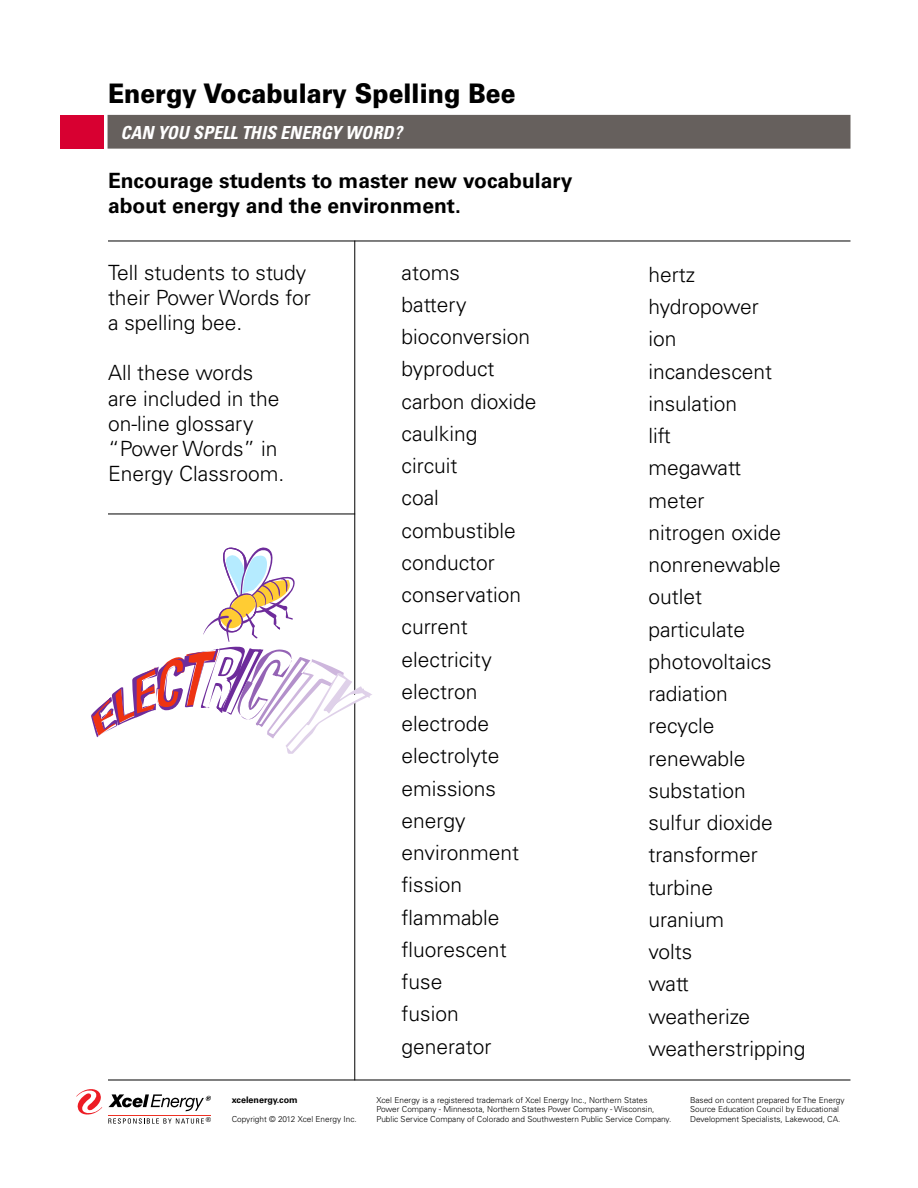
<style>
.page{position:relative;width:918px;height:1188px;background:#fff}
.page>*{position:absolute;margin:0;border:0;box-sizing:border-box;transform-origin:0 0}
.t1{font:900 27px "Univers";color:#000;scale:.9 1}
.t2{font:300 21px/32.2px "Univers";color:#000}
.t3{font:700 21px/25.2px "Univers";color:#000}
.t4{font:italic 700 condensed 18px "Univers";letter-spacing:.005em;color:#fff}
.t5{font:700 9px "Univers";color:#000}
.t6{font:300 8.25px/9.9px "Univers";color:#000}
.t7{font:condensed 6.75px "Univers";color:#000}
</style>
<div class="page">
<svg style="left:76px;top:1089px;width:26px;height:26px"></svg>
<svg style="left:108px;top:1094px;width:103px;height:17px"></svg>
<hr style="left:108px;top:1115px;width:103px;height:1px;background:#ee3124">
<svg style="left:108px;top:1118px;width:96px;height:6px"></svg>
<div style="left:108px;top:115px;width:742px;height:34px;background:#66605d"></div>
<div style="left:61px;top:115px;width:43px;height:34px;background:#d80031"></div>
<hr style="left:108px;top:241px;width:742px;height:1px;background:#000">
<hr style="left:108px;top:514px;width:247px;height:1px;background:#000">
<hr style="left:354px;top:241px;width:1px;height:839px;background:#000">
<hr style="left:108px;top:1080px;width:742px;height:1px;background:#000">
<svg style="left:91px;top:544px;width:281px;height:210px"></svg>
<p class="t1" style="left:108px;top:76px;width:454px">Energy Vocabulary Spelling Bee</p>
<p class="t4" style="left:121px;top:122px;width:283px">CAN YOU SPELL THIS ENERGY WORD?</p>
<p class="t3" style="left:108px;top:168px;width:466px">Encourage students to master new vocabulary about energy and the environment.</p>
<p class="t2" style="left:108px;top:259px;width:204px;line-height:25.2px">Tell students to study their Power Words for a spelling bee.</p>
<p class="t2" style="left:108px;top:360px;width:178px;line-height:25.2px">All these words are included in the on-line glossary “Power Words” in<br>Energy Classroom.</p>
<p class="t2" style="left:402px;top:256px;width:136px">atoms<br>battery bioconversion byproduct carbon dioxide caulking circuit<br>coal combustible conductor conservation current electricity electron electrode electrolyte emissions energy environment fission flammable fluorescent fuse<br>fusion generator</p>
<p class="t2" style="left:648px;top:258px;width:159px">hertz hydropower<br>ion<br>incandescent insulation<br>lift<br>megawatt<br>meter<br>nitrogen oxide nonrenewable outlet<br>particulate photovoltaics radiation<br>recycle renewable substation<br>sulfur dioxide transformer turbine<br>uranium<br>volts<br>watt<br>weatherize weatherstripping</p>
<p class="t5" style="left:232px;top:1094px;width:68px">xcelenergy.com</p>
<p class="t6" style="left:376px;top:1095px;width:296px">Xcel Energy is a registered trademark of Xcel Energy Inc., Northern States<br>Power Company - Minnesota, Northern States Power Company - Wisconsin,<br>Public Service Company of Colorado and Southwestern Public Service Company.</p>
<p class="t6" style="left:690px;top:1095px;width:156px">Based on content prepared for The Energy<br>Source Education Council by Educational<br>Development Specialists, Lakewood, CA.</p>
<p class="t7" style="left:206px;top:1115px;width:7px">®</p>
<p class="t6" style="left:232px;top:1115px;width:127px">Copyright © 2012 Xcel Energy Inc.</p>
</div>
